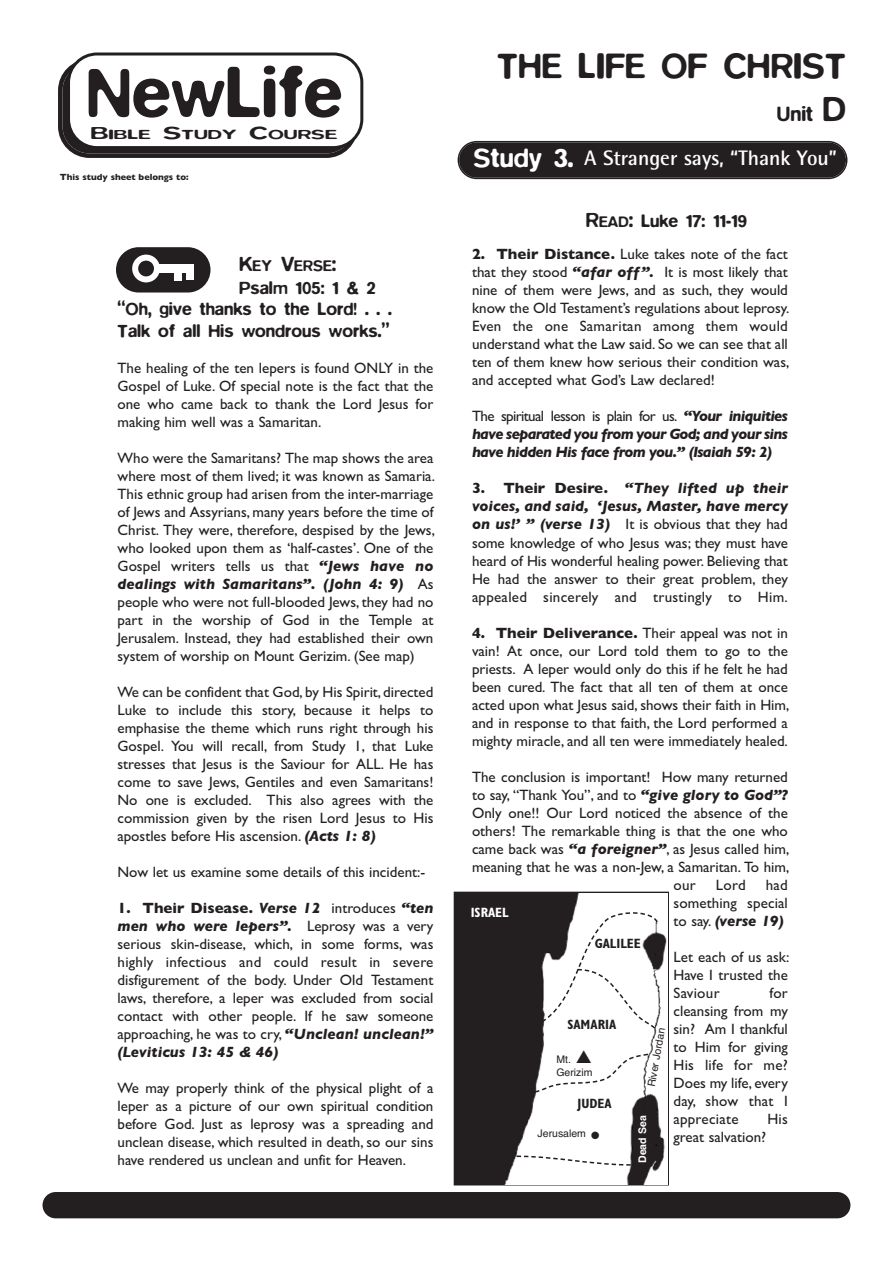
<style>
.page{position:relative;width:893px;height:1263px;background:#fff}
.page>*{position:absolute;margin:0;border:0;box-sizing:border-box;transform-origin:0 0}
.t1{font:500 72px "Blur";color:#231f20}
.t2{font:500 36px "Blur";color:#231f20}
.t3{font:700 21px "Rotis Semi Sans";color:#fff}
.t4{font:500 21px "Blur";color:#231f20}
.t5{font:500 18px/21.6px "Blur";color:#231f20}
.t6{font:500 15.75px "Blur";color:#231f20}
.t7{font:15px/18px "Gill Sans";color:#231f20;text-align:justify}
.t8{font:italic 700 15px/18px "Gill Sans";letter-spacing:-.045em;color:#231f20;text-align:justify}
.t9{font:700 condensed 13.5px "Gill Sans";color:#231f20}
.t10{font:500 13.5px "Blur";color:#231f20;scale:1.6 1}
.t11{font:700 condensed 13.5px "Gill Sans";color:#fff}
.t12{font:10.5px/12.6px "Helvetica";color:#231f20}
.t13{font:700 10.5px "Helvetica";color:#fff}
.t14{font:700 9px "Gill Sans";color:#231f20}
.s1{font-size:18px}
.s2{font-size:21px}
.s3{font-weight:700;font-style:italic}
.s4{font-weight:700}
.s5{font-size:36px}
.s6{font-family:"Blur";font-weight:500;font-size:27px}
.s7{font-size:15.75px}
.s8{font-weight:400;font-style:normal}
</style>
<div class="page">
<svg style="left:58px;top:52px;width:305px;height:106px"></svg>
<div style="left:116px;top:247px;width:94px;height:45px;background:#231f20;border-radius:23px"></div>
<svg style="left:132px;top:255px;width:28px;height:27px"></svg>
<div style="left:159px;top:264px;width:34px;height:9px;background:#fff"></div>
<div style="left:186px;top:272px;width:7px;height:8px;background:#fff"></div>
<div style="left:174px;top:273px;width:7px;height:7px;background:#fff"></div>
<div style="left:43px;top:1192px;width:807px;height:26px;background:#231f20;border-radius:13px"></div>
<svg style="left:458px;top:141px;width:389px;height:38px;background:#292526"></svg>
<div style="left:454px;top:892px;width:215px;height:293px;border:2px solid #231f20"></div>
<img style="left:455px;top:893px;width:212px;height:291px">
<svg style="left:540px;top:909px;width:119px;height:121px"></svg>
<svg style="left:517px;top:1155px;width:114px;height:11px"></svg>
<div style="left:566px;top:1018px;width:54px;height:16px;background:#fff"></div>
<div style="left:576px;top:1097px;width:54px;height:16px;background:#fff"></div>
<svg style="left:533px;top:1050px;width:117px;height:43px"></svg>
<h1 class="t1" style="left:86px;top:50px;width:258px">NewLife</h1>
<p class="t10" style="left:91px;top:126px;width:156px"><span class="s1">B</span>IBLE <span class="s1">S</span>TUDY <span class="s1">C</span>OURSE</p>
<p class="t14" style="left:60px;top:172px;width:130px">This study sheet belongs to:</p>
<p class="t6" style="left:239px;top:256px;width:99px"><span class="s2">K</span>EY <span class="s2">V</span>ERSE<span class="s2">:</span></p>
<p class="t5" style="left:118px;top:277px;width:276px;text-indent:122px">Psalm 105: 1 &amp; 2 “Oh, give thanks to the Lord! . . .<br>Talk of all His wondrous works.”</p>
<p class="t7" style="left:118px;top:358px;width:317px">The healing of the ten lepers is found ONLY in the Gospel of Luke. Of special note is the fact that the one who came back to thank the Lord Jesus for making him well was a Samaritan.</p>
<p class="t7" style="left:118px;top:448px;width:319px">Who were the Samaritans? The map shows the area where most of them lived; it was known as Samaria.<br>This ethnic group had arisen from the inter-marriage of Jews and Assyrians, many years before the time of Christ. They were, therefore, despised by the Jews, who looked upon them as ‘half-castes’. One of the Gospel writers tells us that <span class="s3">“Jews have no dealings with Samaritans”. (John 4: 9)</span> As people who were not full-blooded Jews, they had no part in the worship of God in the Temple at Jerusalem. Instead, they had established their own system of worship on Mount Gerizim. (See map)</p>
<p class="t7" style="left:118px;top:682px;width:317px">We can be confident that God, by His Spirit, directed Luke to include this story, because it helps to emphasise the theme which runs right through his Gospel. You will recall, from Study 1, that Luke stresses that Jesus is the Saviour for ALL. He has come to save Jews, Gentiles and even Samaritans!<br>No one is excluded. This also agrees with the commission given by the risen Lord Jesus to His apostles before His ascension. <span class="s3">(Acts 1: 8)</span></p>
<p class="t7" style="left:118px;top:863px;width:309px">Now let us examine some details of this incident:-</p>
<p class="t7" style="left:118px;top:899px;width:317px"><span class="s4">1. Their Disease.</span> <span class="s3">Verse 12</span> introduces <span class="s3">“ten men who were lepers”.</span> Leprosy was a very serious skin-disease, which, in some forms, was highly infectious and could result in severe disfigurement of the body. Under Old Testament laws, therefore, a leper was excluded from social contact with other people. If he saw someone approaching, he was to cry, <span class="s3">“Unclean! unclean!” (Leviticus 13: 45 &amp; 46)</span></p>
<p class="t7" style="left:118px;top:1079px;width:317px">We may properly think of the physical plight of a leper as a picture of our own spiritual condition before God. Just as leprosy was a spreading and unclean disease, which resulted in death, so our sins have rendered us unclean and unfit for Heaven.</p>
<h2 class="t2" style="left:497px;top:44px;width:350px">THE LIFE OF CHRIST</h2>
<h3 class="t4" style="left:777px;top:101px;width:71px">Unit <span class="s5">D</span></h3>
<h3 class="t3" style="left:473px;top:150px;width:365px"><span class="s6">Study 3.</span> A Stranger says, “Thank You”</h3>
<p class="t5" style="left:586px;top:210px;width:163px"><span class="s2">R</span><span class="s7">EAD</span><span class="s2">:</span> Luke 17: 11-19</p>
<p class="t7" style="left:472px;top:245px;width:319px"><span class="s4">2. Their Distance.</span> Luke takes note of the fact that they stood <span class="s3">“afar off”.</span> It is most likely that nine of them were Jews, and as such, they would know the Old Testament’s regulations about leprosy.<br>Even the one Samaritan among them would understand what the Law said. So we can see that all ten of them knew how serious their condition was, and accepted what God’s Law declared!</p>
<p class="t8" style="left:472px;top:407px;width:317px"><span class="s8">The spiritual lesson is plain for us.</span> “Your iniquities have separated you from your God; and your sins have hidden His face from you.” (Isaiah 59: 2)</p>
<p class="t7" style="left:472px;top:479px;width:317px"><span class="s4">3. Their Desire.</span> <span class="s3">“They lifted up their voices, and said, ‘Jesus, Master, have mercy on us!’ ” (verse 13)</span> It is obvious that they had some knowledge of who Jesus was; they must have heard of His wonderful healing power. Believing that He had the answer to their great problem, they appealed sincerely and trustingly to Him.</p>
<p class="t7" style="left:472px;top:623px;width:319px"><span class="s4">4. Their Deliverance.</span> Their appeal was not in vain! At once, our Lord told them to go to the priests. A leper would only do this if he felt he had been cured. The fact that all ten of them at once acted upon what Jesus said, shows their faith in Him, and in response to that faith, the Lord performed a mighty miracle, and all ten were immediately healed.</p>
<p class="t7" style="left:472px;top:767px;width:317px">The conclusion is important! How many returned</p>
<p class="t7" style="left:472px;top:785px;width:317px">to say, “Thank You”, and to <span class="s3">“give glory to God”?</span></p>
<p class="t7" style="left:472px;top:803px;width:317px">Only one!! Our Lord noticed the absence of the</p>
<p class="t7" style="left:472px;top:821px;width:317px">others! The remarkable thing is that the one who</p>
<p class="t7" style="left:472px;top:839px;width:319px">came back was <span class="s3">“a foreigner”</span>, as Jesus called him,</p>
<p class="t7" style="left:472px;top:858px;width:319px">meaning that he was a non-Jew, a Samaritan. To him,</p>
<p class="t7" style="left:673px;top:876px;width:24px">our</p>
<p class="t7" style="left:716px;top:876px;width:31px">Lord</p>
<p class="t7" style="left:673px;top:876px;width:116px;text-indent:92px">had something special to say. <span class="s3">(verse 19)</span></p>
<p class="t7" style="left:673px;top:948px;width:117px">Let each of us ask:<br>Have I trusted the Saviour</p>
<p class="t11" style="left:471px;top:904px;width:39px">ISRAEL</p>
<p class="t9" style="left:595px;top:936px;width:47px">GALILEE</p>
<p class="t7" style="left:673px;top:984px;width:116px;text-indent:96px">for cleansing from my sin? Am I thankful to Him for giving His life for me?<br>Does my life, every day, show that I appreciate</p>
<p class="t9" style="left:567px;top:1016px;width:50px">SAMARIA</p>
<p class="t12" style="left:645px;top:1085px;width:61px;rotate:-80deg">River Jordan</p>
<p class="t12" style="left:556px;top:1053px;width:38px">Mt.<br>Gerizim</p>
<p class="t9" style="left:577px;top:1095px;width:36px">JUDEA</p>
<p class="t7" style="left:767px;top:1110px;width:22px">His</p>
<p class="t13" style="left:636px;top:1163px;width:49px;rotate:-90deg">Dead Sea</p>
<p class="t12" style="left:538px;top:1127px;width:63px">Jerusalem ●</p>
<p class="t7" style="left:673px;top:1128px;width:94px">great salvation?</p>
</div>
